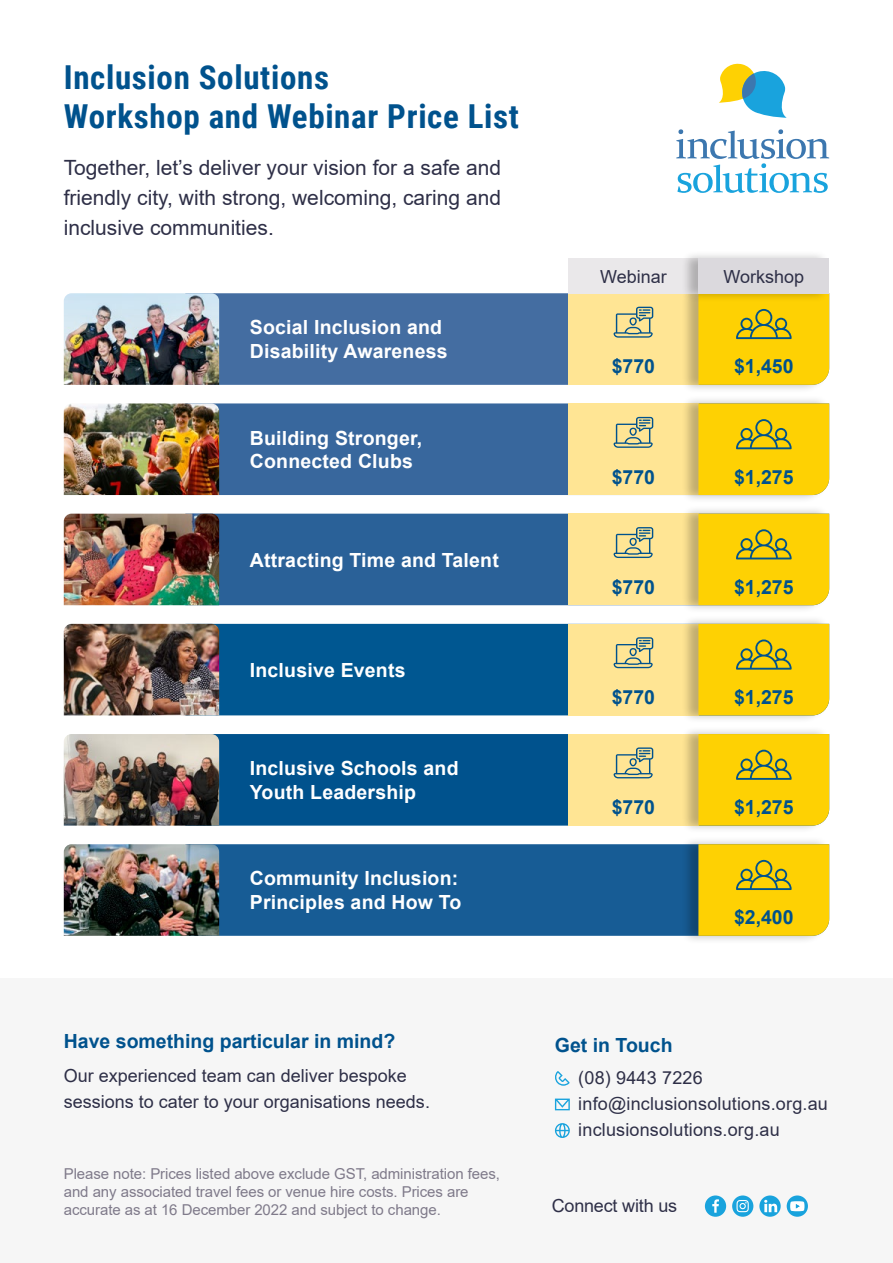
<style>
.page{position:relative;width:893px;height:1263px;background:#fff}
.page>*{position:absolute;margin:0;border:0;box-sizing:border-box;transform-origin:0 0}
.t1{font:700 33px/39.6px "Roboto Condensed";letter-spacing:.02em;color:#00528d}
.t2{font:21px/30px "Arial";color:#2e2f47;text-align:justify}
.t3{font:700 19.5px/23.4px "Arial";letter-spacing:.01em;color:#fff}
.t4{font:700 19.5px "Arial";color:#00528d}
.t5{font:18px/26.1px "Arial";color:#2e2f47}
.t6{font:15px/18px "Arial";letter-spacing:-.005em;color:#7f7a8a}
</style>
<div class="page">
<div style="left:219px;top:624px;width:349px;height:91px;background:#005791"></div>
<img style="left:64px;top:624px;width:155px;height:91px">
<div style="left:568px;top:624px;width:131px;height:91px;background:#ffe594"></div>
<svg style="left:614px;top:637px;width:39px;height:31px"></svg>
<div style="left:681px;top:615px;width:148px;height:109px;background:#000;opacity:.25"></div>
<div style="left:698px;top:624px;width:131px;height:91px;background:#fed103"></div>
<div style="left:219px;top:734px;width:349px;height:92px;background:#00528d"></div>
<img style="left:64px;top:734px;width:155px;height:92px">
<div style="left:568px;top:734px;width:131px;height:92px;background:#ffe594"></div>
<svg style="left:614px;top:747px;width:39px;height:31px"></svg>
<div style="left:681px;top:725px;width:148px;height:109px;background:#000;opacity:.25"></div>
<svg style="left:698px;top:734px;width:131px;height:92px;background:#f3cc0a"></svg>
<div style="left:219px;top:293px;width:349px;height:92px;background:#446da1"></div>
<div style="left:219px;top:403px;width:349px;height:92px;background:#38679d"></div>
<div style="left:219px;top:514px;width:349px;height:91px;background:#2a6198"></div>
<img style="left:64px;top:293px;width:155px;height:92px">
<img style="left:64px;top:403px;width:155px;height:92px">
<img style="left:64px;top:514px;width:155px;height:91px">
<div style="left:568px;top:293px;width:131px;height:92px;background:#ffe594"></div>
<div style="left:568px;top:403px;width:131px;height:92px;background:#ffe594"></div>
<div style="left:568px;top:514px;width:131px;height:91px;background:#ffe594"></div>
<svg style="left:614px;top:307px;width:39px;height:31px"></svg>
<svg style="left:614px;top:417px;width:39px;height:31px"></svg>
<svg style="left:614px;top:527px;width:39px;height:31px"></svg>
<div style="left:681px;top:285px;width:148px;height:108px;background:#000;opacity:.25"></div>
<div style="left:681px;top:395px;width:148px;height:108px;background:#000;opacity:.25"></div>
<div style="left:681px;top:505px;width:148px;height:109px;background:#000;opacity:.25"></div>
<svg style="left:698px;top:302px;width:131px;height:83px;background:#f3cb0a"></svg>
<svg style="left:698px;top:403px;width:131px;height:92px;background:#f3cc0a"></svg>
<div style="left:698px;top:514px;width:131px;height:91px;background:#fed103"></div>
<div style="left:219px;top:844px;width:462px;height:92px;background:#175c95"></div>
<img style="left:64px;top:844px;width:155px;height:92px">
<div style="left:681px;top:835px;width:148px;height:109px;background:#000;opacity:.25"></div>
<svg style="left:698px;top:844px;width:131px;height:92px;background:#f3cb0a"></svg>
<div style="left:0;top:978px;width:893px;height:285px;background:#f6f6f6"></div>
<div style="left:568px;top:258px;width:131px;height:36px;background:#eae8ea"></div>
<svg style="left:555px;top:1071px;width:14px;height:15px"></svg>
<svg style="left:555px;top:1098px;width:15px;height:12px"></svg>
<svg style="left:555px;top:1123px;width:15px;height:15px"></svg>
<svg style="left:732px;top:1195px;width:21px;height:22px"></svg>
<svg style="left:736px;top:1200px;width:13px;height:12px"></svg>
<svg style="left:759px;top:1195px;width:22px;height:22px"></svg>
<svg style="left:764px;top:1200px;width:13px;height:12px"></svg>
<svg style="left:787px;top:1195px;width:21px;height:22px"></svg>
<svg style="left:790px;top:1201px;width:14px;height:10px"></svg>
<div style="left:705px;top:1195px;width:21px;height:22px;background:#19a3dd;border-radius:50%"></div>
<svg style="left:712px;top:1199px;width:7px;height:14px"></svg>
<div style="left:681px;top:250px;width:148px;height:52px;background:#000;opacity:.25"></div>
<div style="left:698px;top:258px;width:131px;height:36px;background:#dbd9dd"></div>
<svg style="left:719px;top:64px;width:68px;height:54px"></svg>
<svg style="left:676px;top:129px;width:153px;height:64px"></svg>
<h1 class="t1" style="left:64px;top:56px;width:457px">Inclusion Solutions<br>Workshop and Webinar Price List</h1>
<p class="t2" style="left:64px;top:153px;width:439px">Together, let’s deliver your vision for a safe and friendly city, with strong, welcoming, caring and inclusive communities.</p>
<p class="t3" style="left:250px;top:316px;width:199px">Social Inclusion and<br>Disability Awareness</p>
<p class="t3" style="left:250px;top:426px;width:174px">Building Stronger,<br>Connected Clubs</p>
<p class="t3" style="left:250px;top:548px;width:251px">Attracting Time and Talent</p>
<p class="t3" style="left:250px;top:658px;width:157px">Inclusive Events</p>
<p class="t3" style="left:250px;top:757px;width:210px">Inclusive Schools and<br>Youth Leadership</p>
<p class="t3" style="left:250px;top:867px;width:213px">Community Inclusion:<br>Principles and How To</p>
<p class="t5" style="left:600px;top:263px;width:68px">Webinar</p>
<p class="t5" style="left:723px;top:263px;width:82px">Workshop</p>
<p class="t4" style="left:612px;top:353px;width:45px">$770</p>
<p class="t4" style="left:734px;top:353px;width:61px">$1,450</p>
<p class="t4" style="left:612px;top:463px;width:45px">$770</p>
<p class="t4" style="left:734px;top:463px;width:61px">$1,275</p>
<p class="t4" style="left:612px;top:573px;width:45px">$770</p>
<p class="t4" style="left:734px;top:573px;width:61px">$1,275</p>
<p class="t4" style="left:612px;top:683px;width:45px">$770</p>
<p class="t4" style="left:734px;top:683px;width:61px">$1,275</p>
<p class="t4" style="left:612px;top:793px;width:45px">$770</p>
<p class="t4" style="left:734px;top:793px;width:61px">$1,275</p>
<p class="t4" style="left:734px;top:904px;width:61px">$2,400</p>
<p class="t4" style="left:64px;top:1027px;width:333px">Have something particular in mind?</p>
<p class="t5" style="left:64px;top:1063px;width:368px;line-height:25.5px">Our experienced team can deliver bespoke sessions to cater to your organisations needs.</p>
<p class="t6" style="left:64px;top:1164px;width:438px">Please note: Prices listed above exclude GST, administration fees, and any associated travel fees or venue hire costs. Prices are accurate as at 16 December 2022 and subject to change.</p>
<p class="t4" style="left:555px;top:1031px;width:119px">Get in Touch</p>
<p class="t5" style="left:578px;top:1065px;width:251px">(08) 9443 7226 info@inclusionsolutions.org.au inclusionsolutions.org.au</p>
<p class="t5" style="left:552px;top:1193px;width:127px">Connect with us</p>
</div>
